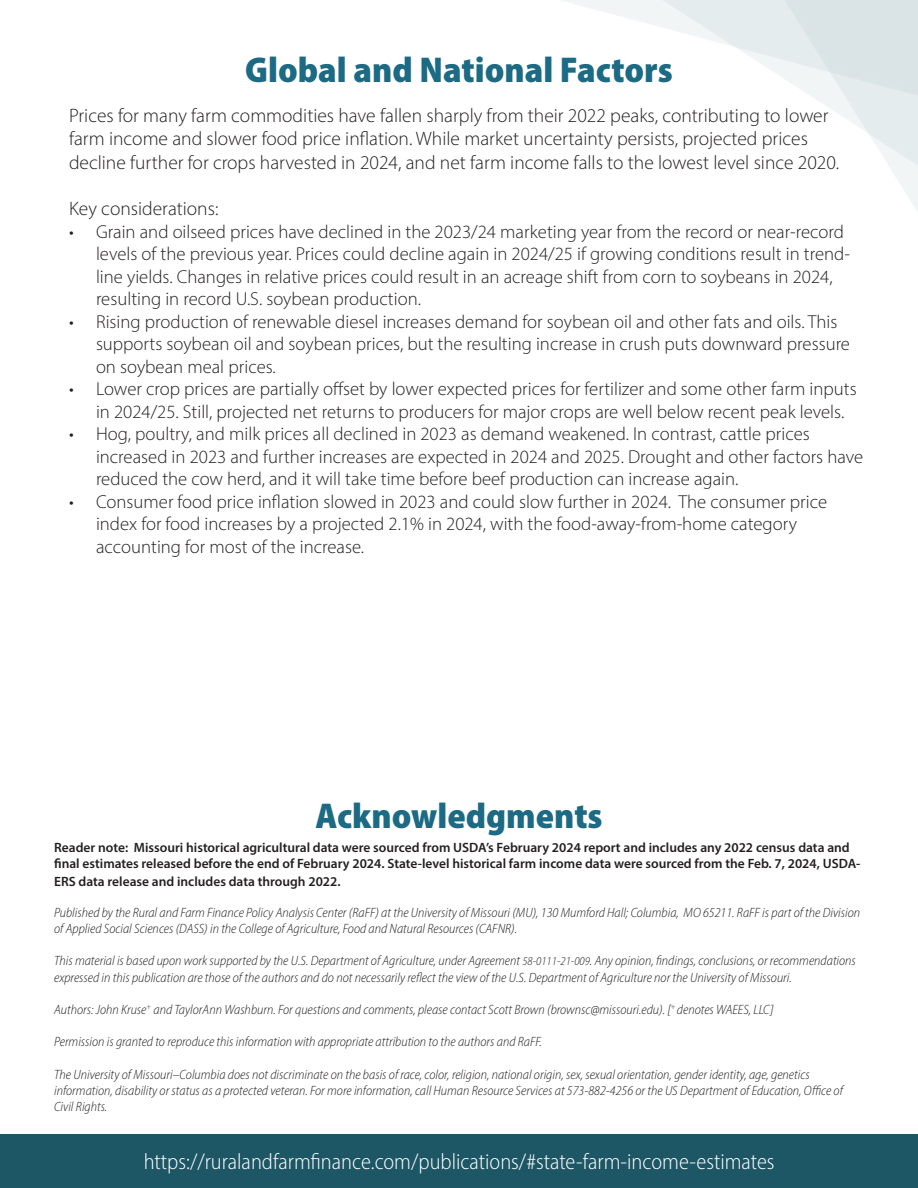
<style>
.page{position:relative;width:918px;height:1188px;background:#fff}
.page>*{position:absolute;margin:0;border:0;box-sizing:border-box;transform-origin:0 0}
.subheads{font:900 semi-condensed 36px "Myriad Pro";color:#1c6a83}
.smalltext{font:300 semi-condensed 22.5px "Myriad Pro";color:#fff}
.body_text{font:300 19.5px/23.4px "Myriad Pro";color:#231f20}
.t1{font:300 18.75px/22.5px "Myriad Pro";color:#231f20}
.smalltext-2{font:italic 300 semi-condensed 13.5px/16.2px "Myriad Pro";color:#231f20}
.body_text-2{font:600 13.5px/16.2px "Myriad Pro";color:#231f20}
.s1{font-size:12px}
</style>
<div class="page">
<div style="left:0;top:1134px;width:918px;height:54px;background:#1d5665"></div>
<p class="subheads" style="left:245px;top:46px;width:429px">Global and National Factors</p>
<p class="body_text" style="left:69px;top:103px;width:772px">Prices for many farm commodities have fallen sharply from their 2022 peaks, contributing to lower farm income and slower food price inflation. While market uncertainty persists, projected prices decline further for crops harvested in 2024, and net farm income falls to the lowest level since 2020.</p>
<p class="body_text" style="left:69px;top:197px;width:151px">Key considerations:</p>
<p class="t1" style="left:96px;top:220px;width:755px;text-indent:-27px">• Grain and oilseed prices have declined in the 2023/24 marketing year from the record or near-record levels of the previous year. Prices could decline again in 2024/25 if growing conditions result in trend&shy;line yields. Changes in relative prices could result in an acreage shift from corn to soybeans in 2024, resulting in record U.S. soybean production.</p>
<p class="t1" style="left:96px;top:310px;width:756px;text-indent:-27px">• Rising production of renewable diesel increases demand for soybean oil and other fats and oils. This supports soybean oil and soybean prices, but the resulting increase in crush puts downward pressure on soybean meal prices.</p>
<p class="t1" style="left:96px;top:378px;width:762px;text-indent:-27px">• Lower crop prices are partially offset by lower expected prices for fertilizer and some other farm inputs in 2024/25. Still, projected net returns to producers for major crops are well below recent peak levels.</p>
<p class="t1" style="left:96px;top:423px;width:769px;text-indent:-27px">• Hog, poultry, and milk prices all declined in 2023 as demand weakened. In contrast, cattle prices increased in 2023 and further increases are expected in 2024 and 2025. Drought and other factors have reduced the cow herd, and it will take time before beef production can increase again.</p>
<p class="t1" style="left:96px;top:490px;width:733px;text-indent:-27px">• Consumer food price inflation slowed in 2023 and could slow further in 2024. The consumer price index for food increases by a projected 2.1% in 2024, with the food-away-from-home category accounting for most of the increase.</p>
<p class="subheads" style="left:316px;top:792px;width:288px">Acknowledgments</p>
<p class="body_text-2" style="left:54px;top:839px;width:808px">Reader note: Missouri historical agricultural data were sourced from USDA’s February 2024 report and includes any 2022 census data and final estimates released before the end of February 2024. State-level historical farm income data were sourced from the Feb. 7, 2024, USDA-</p>
<p class="body_text-2" style="left:54px;top:873px;width:288px">ERS data release and includes data through 2022.</p>
<p class="smalltext-2" style="left:54px;top:904px;width:808px">Published by the Rural and Farm Finance Policy Analysis Center (RaFF) at the University of Missouri (MU), 130 Mumford Hall; Columbia, MO 65211. RaFF is part of the Division of Applied Social Sciences (DASS) in the College of Agriculture, Food and Natural Resources (CAFNR).</p>
<p class="smalltext-2" style="left:54px;top:953px;width:803px">This material is based upon work supported by the U.S. Department of Agriculture, under Agreement <span class="s1">58-0111-21-009</span>. Any opinion, findings, conclusions, or recommendations expressed in this publication are those of the authors and do not necessarily reflect the view of the U.S. Department of Agriculture nor the University of Missouri.</p>
<p class="smalltext-2" style="left:54px;top:1001px;width:721px">Authors: John Kruse<sup>+</sup> and TaylorAnn Washburn. For questions and comments, please contact Scott Brown (brownsc@missouri.edu). [<sup>+</sup> denotes WAEES, LLC]</p>
<p class="smalltext-2" style="left:54px;top:1034px;width:489px">Permission is granted to reproduce this information with appropriate attribution to the authors and RaFF.</p>
<p class="smalltext-2" style="left:54px;top:1066px;width:790px">The University of Missouri–Columbia does not discriminate on the basis of race, color, religion, national origin, sex, sexual orientation, gender identity, age, genetics information, disability or status as a protected veteran. For more information, call Human Resource Services at 573-882-4256 or the US Department of Education, Office of<br>Civil Rights.</p>
<p class="smalltext" style="left:144px;top:1148px;width:632px">https://ruralandfarmfinance.com/publications/#state-farm-income-estimates</p>
</div>
